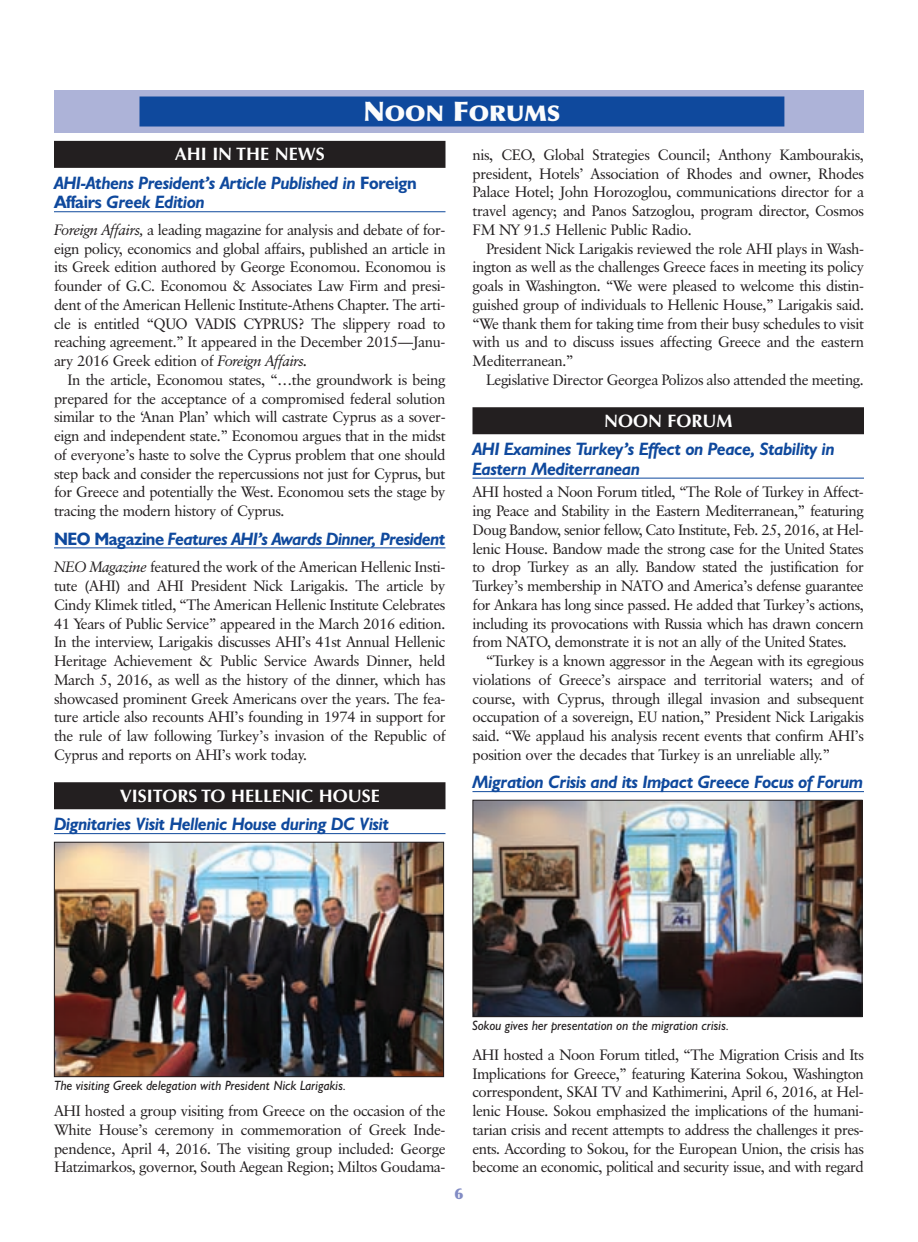
<style>
.page{position:relative;width:918px;height:1242px;background:#fff}
.page>*{position:absolute;margin:0;border:0;box-sizing:border-box;transform-origin:0 0}
.t1{font:900 21.6px "Optima";color:#fcfcfc;scale:1.06 1}
.t2{font:italic 700 18px/19.5px "Humanist 521 BT";letter-spacing:-.015em;color:#0f499d;scale:.95 1}
.t3{font:700 18px "Optima";color:#fff}
.t4{font:15px/18.8px "Classical Garamond BT";letter-spacing:-.03em;color:#231f20;text-align:justify}
.t5{font:900 15px "Optima";color:#828cc4}
.t6{font:italic 13.5px "Humanist 521 BT";color:#231f20;scale:.95 1}
.s1{font-size:27px}
.s2{font-style:normal}
.s3{font-style:italic}
</style>
<div class="page">
<div style="left:54px;top:90px;width:810px;height:43px;background:#adb3d8"></div>
<div style="left:139px;top:97px;width:645px;height:30px;background:#0f499d"></div>
<div style="left:54px;top:141px;width:392px;height:27px;background:#231f20"></div>
<hr style="left:54px;top:211px;width:392px;height:1px;background:#0f499d">
<hr style="left:54px;top:548px;width:392px;height:1px;background:#0f499d">
<div style="left:54px;top:782px;width:392px;height:27px;background:#231f20"></div>
<hr style="left:54px;top:833px;width:392px;height:1px;background:#0f499d">
<div style="left:472px;top:407px;width:392px;height:27px;background:#231f20"></div>
<hr style="left:472px;top:478px;width:392px;height:1px;background:#0f499d">
<hr style="left:472px;top:791px;width:392px;height:1px;background:#0f499d">
<img style="left:56px;top:844px;width:386px;height:231px">
<div style="left:54px;top:842px;width:390px;height:235px;border:1px solid #231f20"></div>
<img style="left:474px;top:802px;width:386px;height:213px">
<div style="left:472px;top:800px;width:390px;height:217px;border:1px solid #231f20"></div>
<h1 class="t1" style="left:363px;top:104px;width:187px"><span class="s1">N</span>OON <span class="s1">F</span>ORUMS</h1>
<p class="t3" style="left:175px;top:144px;width:151px">AHI IN THE NEWS</p>
<p class="t2" style="left:54px;top:175px;width:383px">AHI-Athens President’s Article Published in <span class="s2">Foreign<br>Affairs</span> Greek Edition</p>
<p class="t4" style="left:54px;top:221px;width:393px"><span class="s3">Foreign Affairs,</span> a leading magazine for analysis and debate of for&shy;eign policy, economics and global affairs, published an article in its Greek edition authored by George Economou. Economou is founder of G.C. Economou &amp; Associates Law Firm and presi&shy;dent of the American Hellenic Institute-Athens Chapter. The arti&shy;cle is entitled “QUO VADIS CYPRUS? The slippery road to reaching agreement.” It appeared in the December 2015—Janu&shy;ary 2016 Greek edition of <span class="s3">Foreign Affairs.</span></p>
<p class="t4" style="left:54px;top:371px;width:393px;text-indent:14px">In the article, Economou states, “…the groundwork is being prepared for the acceptance of a compromised federal solution similar to the ‘Anan Plan’ which will castrate Cyprus as a sover&shy;eign and independent state.” Economou argues that in the midst of everyone’s haste to solve the Cyprus problem that one should step back and consider the repercussions not just for Cyprus, but for Greece and potentially the West. Economou sets the stage by tracing the modern history of Cyprus.</p>
<p class="t2" style="left:54px;top:531px;width:414px"><span class="s2">NEO Magazine</span> Features AHI’s Awards Dinner, President</p>
<p class="t4" style="left:54px;top:559px;width:393px"><span class="s3">NEO Magazine</span> featured the work of the American Hellenic Insti&shy;tute (AHI) and AHI President Nick Larigakis. The article by Cindy Klimek titled, “The American Hellenic Institute Celebrates 41 Years of Public Service” appeared in the March 2016 edition.<br>In the interview, Larigakis discusses AHI’s 41st Annual Hellenic Heritage Achievement &amp; Public Service Awards Dinner, held March 5, 2016, as well as the history of the dinner, which has showcased prominent Greek Americans over the years. The fea&shy;ture article also recounts AHI’s founding in 1974 in support for the rule of law following Turkey’s invasion of the Republic of Cyprus and reports on AHI’s work today.</p>
<p class="t3" style="left:120px;top:785px;width:261px">VISITORS TO HELLENIC HOUSE</p>
<p class="t2" style="left:54px;top:816px;width:354px">Dignitaries Visit Hellenic House during DC Visit</p>
<p class="t4" style="left:472px;top:146px;width:393px">nis, CEO, Global Strategies Council; Anthony Kambourakis, president, Hotels’ Association of Rhodes and owner, Rhodes Palace Hotel; John Horozoglou, communications director for a travel agency; and Panos Satzoglou, program director, Cosmos FM NY 91.5 Hellenic Public Radio.</p>
<p class="t4" style="left:472px;top:240px;width:393px;text-indent:14px">President Nick Larigakis reviewed the role AHI plays in Wash&shy;ington as well as the challenges Greece faces in meeting its policy goals in Washington. “We were pleased to welcome this distin&shy;guished group of individuals to Hellenic House,” Larigakis said. “We thank them for taking time from their busy schedules to visit with us and to discuss issues affecting Greece and the eastern Mediterranean.”</p>
<p class="t4" style="left:486px;top:371px;width:380px">Legislative Director Georgea Polizos also attended the meeting.</p>
<p class="t3" style="left:604px;top:410px;width:130px">NOON FORUM</p>
<p class="t2" style="left:473px;top:441px;width:383px">AHI Examines Turkey’s Effect on Peace, Stability in<br>Eastern Mediterranean</p>
<p class="t4" style="left:472px;top:484px;width:393px">AHI hosted a Noon Forum titled, “The Role of Turkey in Affect&shy;ing Peace and Stability in the Eastern Mediterranean,” featuring Doug Bandow, senior fellow, Cato Institute, Feb. 25, 2016, at Hel&shy;lenic House. Bandow made the strong case for the United States to drop Turkey as an ally. Bandow stated the justification for Turkey’s membership in NATO and America’s defense guarantee for Ankara has long since passed. He added that Turkey’s actions, including its provocations with Russia which has drawn concern from NATO, demonstrate it is not an ally of the United States.</p>
<p class="t4" style="left:472px;top:653px;width:393px;text-indent:14px">“Turkey is a known aggressor in the Aegean with its egregious violations of Greece’s airspace and territorial waters; and of course, with Cyprus, through illegal invasion and subsequent occupation of a sovereign, EU nation,” President Nick Larigakis said. “We applaud his analysis recent events that confirm AHI’s position over the decades that Turkey is an unreliable ally.”</p>
<p class="t2" style="left:473px;top:774px;width:413px">Migration Crisis and its Impact Greece Focus of Forum</p>
<p class="t6" style="left:54px;top:1081px;width:309px">The visiting Greek delegation with President Nick Larigakis.</p>
<p class="t4" style="left:54px;top:1103px;width:393px">AHI hosted a group visiting from Greece on the occasion of the White House’s ceremony in commemoration of Greek Inde&shy;pendence, April 4, 2016. The visiting group included: George Hatzimarkos, governor, South Aegean Region; Miltos Goudama-</p>
<p class="t5" style="left:455px;top:1188px;width:10px">6</p>
<p class="t6" style="left:473px;top:1021px;width:272px">Sokou gives her presentation on the migration crisis.</p>
<p class="t4" style="left:472px;top:1046px;width:393px">AHI hosted a Noon Forum titled, “The Migration Crisis and Its Implications for Greece,” featuring Katerina Sokou, Washington correspondent, SKAI TV and Kathimerini, April 6, 2016, at Hel&shy;lenic House. Sokou emphasized the implications of the humani&shy;tarian crisis and recent attempts to address the challenges it pres&shy;ents. According to Sokou, for the European Union, the crisis has become an economic, political and security issue, and with regard</p>
</div>
